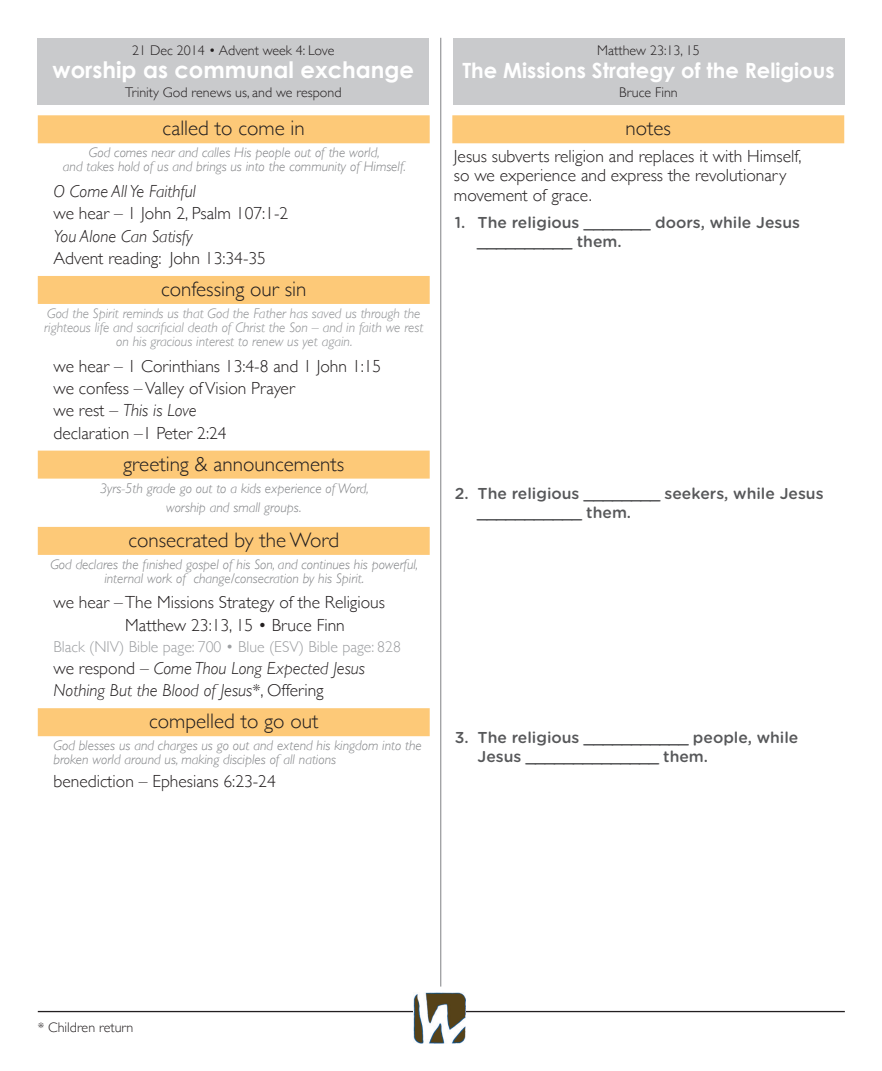
<style>
.page{position:relative;width:882px;height:1071px;background:#fff}
.page>*{position:absolute;margin:0;border:0;box-sizing:border-box;transform-origin:0 0}
.t1{font:700 22.75px "Century Gothic";color:#fff}
.t2{font:300 21px "Gill Sans";color:#231f20}
.t3{font:700 21px "Century Gothic";color:#fff}
.t4{font:300 17.5px/22.4px "Gill Sans";color:#231f20}
.t5{font:italic 300 17.5px/22.4px "Gill Sans";color:#231f20}
.t6{font:500 15.75px/19.2px "Gotham Rounded";color:#57585a}
.t7{font:300 15.75px "Gill Sans";color:#9d9fa2}
.t8{font:italic 300 14px/14px "Gill Sans";color:#808285;text-align:center}
.t9{font:italic 300 14px/14px "Gill Sans";color:#8b8d90;text-align:center}
.t10{font:300 14px "Gill Sans";color:#231f20}
.s1{font-style:italic}
.s2{font-style:normal}
</style>
<div class="page">
<div style="left:38px;top:38px;width:391px;height:67px;background:#c9cacc"></div>
<div style="left:453px;top:38px;width:391px;height:67px;background:#c9cacc"></div>
<hr style="left:440px;top:38px;width:1px;height:949px;background:#808285">
<hr style="left:38px;top:1011px;width:807px;height:1px;background:#231f20">
<img style="left:413px;top:992px;width:52px;height:52px">
<div style="left:38px;top:115px;width:392px;height:28px;background:#fdc978"></div>
<div style="left:38px;top:276px;width:392px;height:28px;background:#fdc978"></div>
<div style="left:38px;top:451px;width:392px;height:28px;background:#fdc978"></div>
<div style="left:38px;top:527px;width:392px;height:28px;background:#fdc978"></div>
<div style="left:38px;top:708px;width:392px;height:28px;background:#fdc978"></div>
<div style="left:452px;top:115px;width:392px;height:28px;background:#fdc978"></div>
<p class="t10" style="left:132px;top:39px;width:204px">21 Dec 2014 • Advent week 4: Love</p>
<h1 class="t1" style="left:52px;top:56px;width:363px">worship as communal exchange</h1>
<p class="t10" style="left:125px;top:81px;width:218px">Trinity God renews us, and we respond</p>
<h2 class="t2" style="left:163px;top:112px;width:144px">called to come in</h2>
<p class="t8" style="left:63px;top:146px;width:344px">God comes near and calles His people out of the world,<br>and takes hold of us and brings us into the community of Himself.</p>
<p class="t5" style="left:54px;top:180px;width:144px">O Come All Ye Faithful</p>
<p class="t4" style="left:54px;top:202px;width:236px">we hear – 1 John 2, Psalm 107:1-2</p>
<p class="t5" style="left:54px;top:225px;width:141px">You Alone Can Satisfy</p>
<p class="t4" style="left:54px;top:246px;width:214px">Advent reading: John 13:34-35</p>
<h2 class="t2" style="left:161px;top:273px;width:147px">confessing our sin</h2>
<p class="t9" style="left:44px;top:306px;width:381px">God the Spirit reminds us that God the Father has saved us through the righteous life and sacrificial death of Christ the Son – and in faith we rest on his gracious interest to renew us yet again.</p>
<p class="t4" style="left:54px;top:354px;width:329px">we hear – 1 Corinthians 13:4-8 and 1 John 1:15 we confess – Valley of Vision Prayer<br>we rest – <span class="s1">This is Love<br></span>declaration –1 Peter 2:24</p>
<h2 class="t2" style="left:123px;top:447px;width:222px">greeting &amp; announcements</h2>
<p class="t8" style="left:100px;top:478px;width:270px;line-height:19.2px">3yrs-5th grade go out to a kids experience of Word, worship and small groups.</p>
<h2 class="t2" style="left:128px;top:524px;width:212px">consecrated by the Word</h2>
<p class="t8" style="left:50px;top:557px;width:369px">God declares the finished gospel of his Son, and continues his powerful, internal work of change/consecration by his Spirit.</p>
<p class="t4" style="left:125px;top:591px;width:261px;text-indent:-72px">we hear – The Missions Strategy of the Religious<br>Matthew 23:13, 15 • Bruce Finn</p>
<p class="t7" style="left:54px;top:634px;width:349px">Black (NIV) Bible page: 700 • Blue (ESV) Bible page: 828</p>
<p class="t5" style="left:54px;top:657px;width:313px"><span class="s2">we respond –</span> Come Thou Long Expected Jesus<br>Nothing But the Blood of Jesus<span class="s2">*, Offering</span></p>
<h2 class="t2" style="left:149px;top:705px;width:171px">compelled to go out</h2>
<p class="t8" style="left:54px;top:739px;width:370px;text-align:left">God blesses us and charges us go out and extend his kingdom into the broken world around us, making disciples of all nations</p>
<p class="t4" style="left:54px;top:769px;width:224px">benediction – Ephesians 6:23-24</p>
<p class="t10" style="left:597px;top:39px;width:104px">Matthew 23:13, 15</p>
<h2 class="t3" style="left:462px;top:57px;width:374px">The Missions Strategy of the Religious</h2>
<p class="t10" style="left:619px;top:81px;width:60px">Bruce Finn</p>
<h2 class="t2" style="left:626px;top:112px;width:47px">notes</h2>
<p class="t4" style="left:454px;top:146px;width:349px;line-height:19.2px">Jesus subverts religion and replaces it with Himself, so we experience and express the revolutionary movement of grace.</p>
<p class="t6" style="left:478px;top:212px;width:324px;text-indent:-23px">1. The religious _______ doors, while Jesus __________ them.</p>
<p class="t6" style="left:478px;top:483px;width:347px;text-indent:-23px">2. The religious ________ seekers, while Jesus ___________ them.</p>
<p class="t6" style="left:478px;top:727px;width:322px;text-indent:-23px">3. The religious ___________ people, while<br>Jesus ______________ them.</p>
<p class="t10" style="left:38px;top:1016px;width:97px">* Children return</p>
</div>
